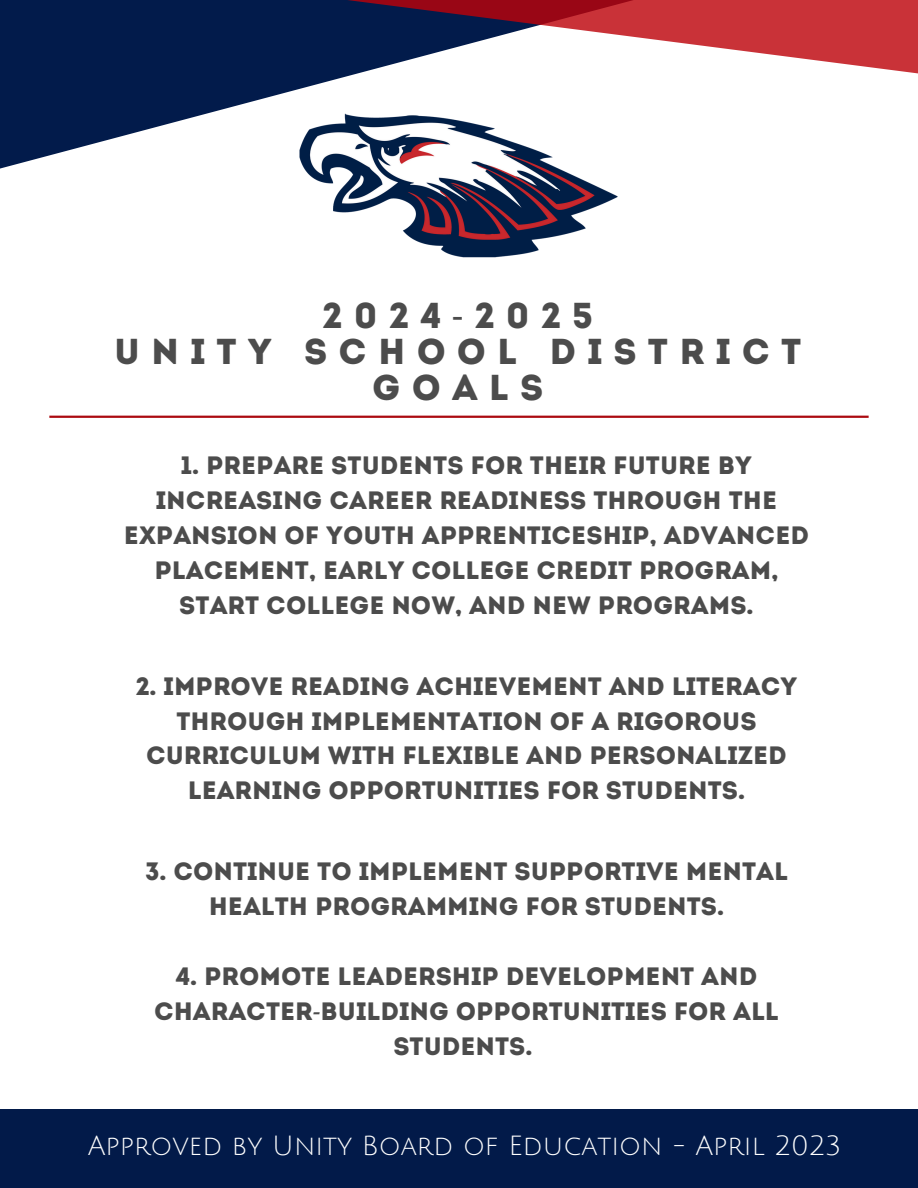
<style>
.page{position:relative;width:918px;height:1188px;background:#fff}
.page>*{position:absolute;margin:0;border:0;box-sizing:border-box;transform-origin:0 0}
.t1{font:36px/36px "Intro";letter-spacing:.31em;color:#4c4c4c;text-align:center}
.t2{font:27px "Julius Sans One";color:#fff}
.t3{font:25.05px/34.8px "Intro";color:#4c4c4c;text-align:center}
.s1{font-family:"Noto Sans"}
.s2{font-family:"Noto Sans";font-style:italic}
</style>
<div class="page">
<div style="left:0;top:1110px;width:918px;height:78px;background:#021a49"></div>
<svg style="left:0;top:0;width:346px;height:169px;fill:#021b4b"></svg>
<svg style="left:91px;top:0;width:827px;height:103px"></svg>
<hr style="left:49px;top:416px;width:820px;height:2px;background:#ab0a10">
<img style="left:298px;top:114px;width:320px;height:144px">
<p class="t1" style="left:114px;top:301px;width:689px">2024<span class="s1">-</span>2025<br>UNITY SCHOOL DISTRICT<br>GOALS</p>
<p class="t3" style="left:124px;top:451px;width:687px">1. PREPARE STUDENTS FOR THEIR FUTURE BY INCREASING CAREER READINESS THROUGH THE EXPANSION OF YOUTH APPRENTICESHIP, ADVANCED PLACEMENT, EARLY COLLEGE CREDIT PROGRAM, START COLLEGE NOW, AND NEW PROGRAMS.</p>
<h1 class="t3" style="left:136px;top:671px;width:663px">2. IMPROVE READING ACHIEVEMENT AND LITERACY THROUGH IMPLEMENTATION OF A RIGOROUS CURRICULUM WITH FLEXIBLE AND PERSONALIZED LEARNING OPPORTUNITIES FOR STUDENTS.</h1>
<p class="t3" style="left:145px;top:857px;width:644px">3. CONTINUE TO IMPLEMENT SUPPORTIVE MENTAL<br>HEALTH PROGRAMMING FOR STUDENTS.</p>
<p class="t3" style="left:154px;top:961px;width:626px">4. PROMOTE LEADERSHIP DEVELOPMENT AND<br>CHARACTER<span class="s2">-</span>BUILDING OPPORTUNITIES FOR ALL<br>STUDENTS.</p>
<p class="t2" style="left:88px;top:1132px;width:755px">Approved by Unity Board of Education - April 2023</p>
</div>
